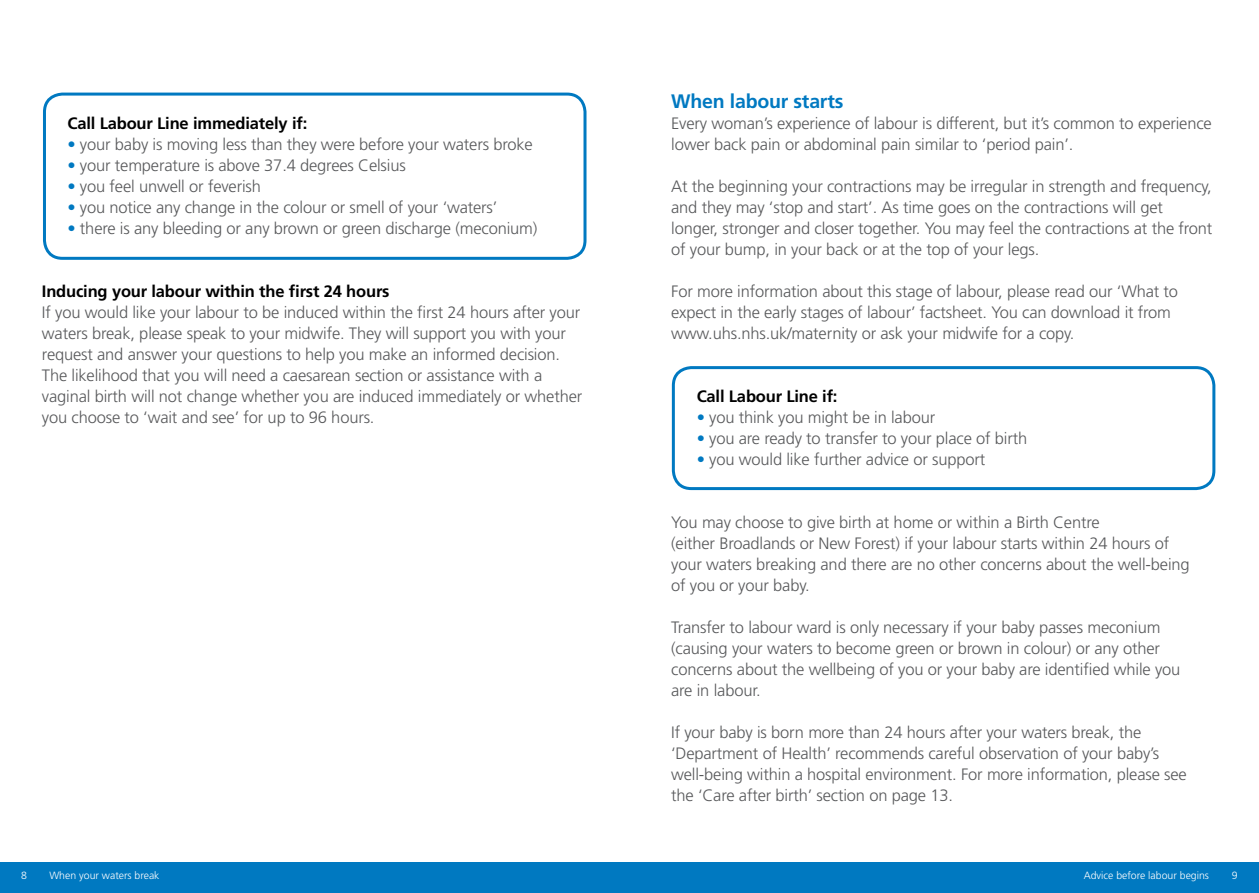
<style>
.page{position:relative;width:1259px;height:893px;background:#fff}
.page>*{position:absolute;margin:0;border:0;box-sizing:border-box;transform-origin:0 0}
.t1{font:700 19.5px "Frutiger";letter-spacing:-.01em;color:#0079c1}
.t2{font:300 16.5px/21px "Frutiger";letter-spacing:-.01em;color:#58595b}
.t3{font:700 16.5px "Frutiger";letter-spacing:-.01em;color:#000}
.t4{font:300 10.5px "Frutiger";color:#fff}
.s1{color:#0079c1}
</style>
<div class="page">
<div style="left:0;top:862px;width:642px;height:31px;background:#0079c1"></div>
<div style="left:617px;top:862px;width:642px;height:31px;background:#0079c1"></div>
<div style="left:43px;top:93px;width:543px;height:167px;border:3px solid #0079c1;border-radius:18px"></div>
<div style="left:672px;top:366px;width:543px;height:124px;border:3px solid #0079c1;border-radius:18px"></div>
<p class="t3" style="left:67px;top:114px;width:241px">Call Labour Line immediately if:</p>
<p class="t2" style="left:67px;top:134px;width:467px"><span class="s1">•</span> your baby is moving less than they were before your waters broke</p>
<p class="t2" style="left:67px;top:155px;width:340px"><span class="s1">•</span> your temperature is above 37.4 degrees Celsius</p>
<p class="t2" style="left:67px;top:176px;width:195px"><span class="s1">•</span> you feel unwell or feverish</p>
<p class="t2" style="left:67px;top:197px;width:431px"><span class="s1">•</span> you notice any change in the colour or smell of your ‘waters’</p>
<p class="t2" style="left:67px;top:218px;width:471px"><span class="s1">•</span> there is any bleeding or any brown or green discharge (meconium)</p>
<p class="t3" style="left:42px;top:282px;width:349px">Inducing your labour within the first 24 hours</p>
<p class="t2" style="left:42px;top:302px;width:542px">If you would like your labour to be induced within the first 24 hours after your waters break, please speak to your midwife. They will support you with your request and answer your questions to help you make an informed decision.<br>The likelihood that you will need a caesarean section or assistance with a vaginal birth will not change whether you are induced immediately or whether you choose to ‘wait and see’ for up to 96 hours.</p>
<p class="t1" style="left:671px;top:90px;width:174px">When labour starts</p>
<p class="t2" style="left:671px;top:113px;width:542px">Every woman’s experience of labour is different, but it’s common to experience lower back pain or abdominal pain similar to ‘period pain’.</p>
<p class="t2" style="left:671px;top:176px;width:543px">At the beginning your contractions may be irregular in strength and frequency, and they may ‘stop and start’. As time goes on the contractions will get longer, stronger and closer together. You may feel the contractions at the front of your bump, in your back or at the top of your legs.</p>
<p class="t2" style="left:671px;top:281px;width:508px">For more information about this stage of labour, please read our ‘What to expect in the early stages of labour’ factsheet. You can download it from www.uhs.nhs.uk/maternity or ask your midwife for a copy.</p>
<p class="t3" style="left:696px;top:387px;width:142px">Call Labour Line if:</p>
<p class="t2" style="left:696px;top:407px;width:240px"><span class="s1">•</span> you think you might be in labour</p>
<p class="t2" style="left:696px;top:428px;width:332px"><span class="s1">•</span> you are ready to transfer to your place of birth</p>
<p class="t2" style="left:696px;top:449px;width:290px"><span class="s1">•</span> you would like further advice or support</p>
<p class="t2" style="left:671px;top:512px;width:520px">You may choose to give birth at home or within a Birth Centre<br>(either Broadlands or New Forest) if your labour starts within 24 hours of your waters breaking and there are no other concerns about the well-being of you or your baby.</p>
<p class="t2" style="left:671px;top:617px;width:511px">Transfer to labour ward is only necessary if your baby passes meconium (causing your waters to become green or brown in colour) or any other concerns about the wellbeing of you or your baby are identified while you are in labour.</p>
<p class="t2" style="left:671px;top:722px;width:517px">If your baby is born more than 24 hours after your waters break, the ‘Department of Health’ recommends careful observation of your baby’s well-being within a hospital environment. For more information, please see the ‘Care after birth’ section on page 13.</p>
<p class="t4" style="left:21px;top:869px;width:7px">8</p>
<p class="t4" style="left:49px;top:869px;width:112px">When your waters break</p>
<p class="t4" style="left:1083px;top:869px;width:127px">Advice before labour begins</p>
<p class="t4" style="left:1231px;top:869px;width:7px">9</p>
</div>
